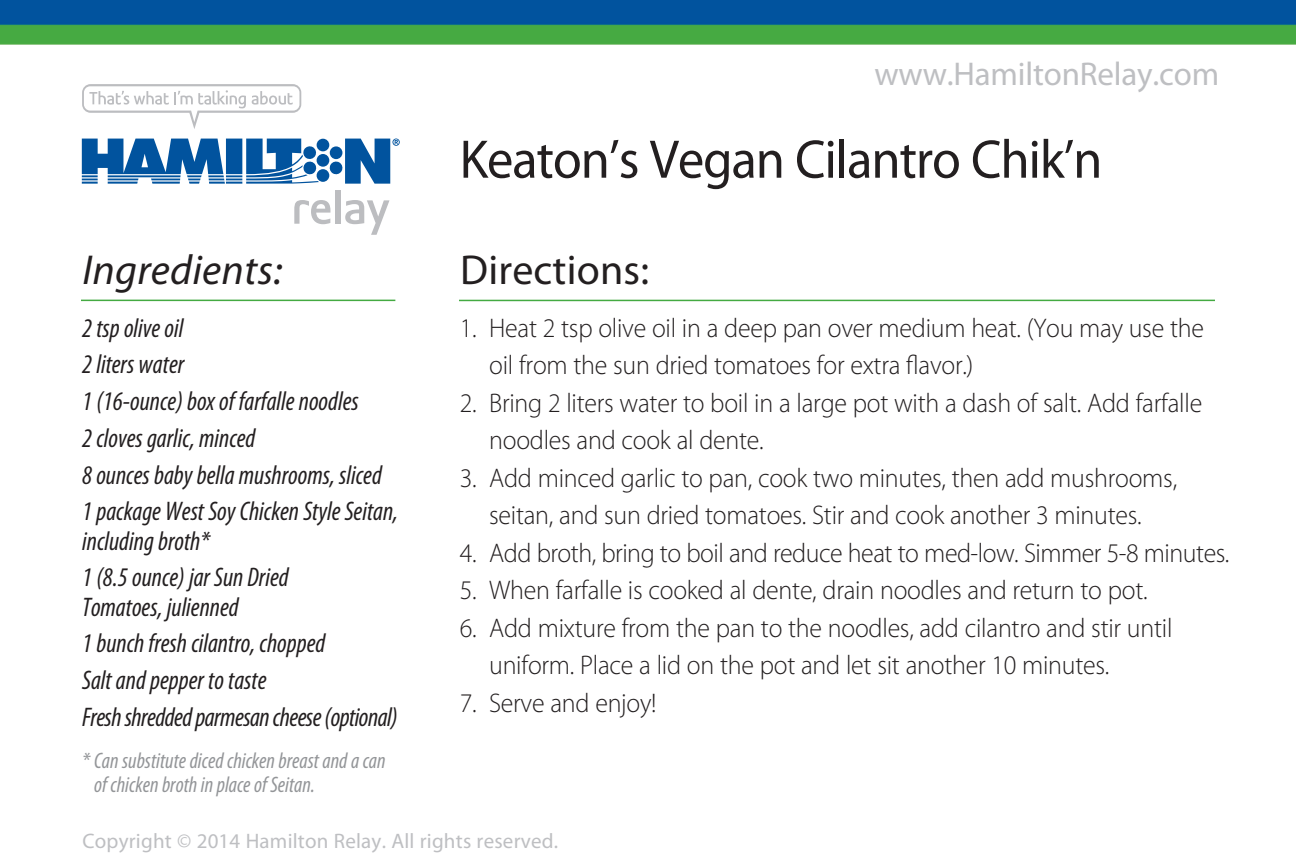
<style>
.page{position:relative;width:1296px;height:864px;background:#fff}
.page>*{position:absolute;margin:0;border:0;box-sizing:border-box;transform-origin:0 0}
.t1{font:54.6px "Myriad Pro";letter-spacing:-.02em;color:#231f20;scale:.96 1}
.t2{font:italic 42px "Myriad Pro";letter-spacing:.005em;color:#231f20}
.t3{font:42px "Myriad Pro";letter-spacing:.005em;color:#231f20}
.t4{font:33px "Myriad Pro";letter-spacing:-.005em;color:#bebfc2}
.t5{font:300 27px/37.5px "Myriad Pro";letter-spacing:-.01em;color:#231f20;scale:.96 1}
.t6{font:italic condensed 27px/36.6px "Myriad Pro";color:#231f20;scale:.96 1}
.t7{font:italic condensed 22.5px/24px "Myriad Pro";color:#939598;scale:.96 1}
.t8{font:21px "Myriad Pro";letter-spacing:.01em;color:#bebfc2}
</style>
<div class="page">
<img style="left:0;top:0;width:1296px;height:45px">
<svg style="left:82px;top:139px;width:318px;height:45px"></svg>
<svg style="left:294px;top:200px;width:36px;height:24px"></svg>
<svg style="left:345px;top:200px;width:44px;height:35px"></svg>
<div style="left:336px;top:191px;width:5px;height:33px;background:#bcbdc0"></div>
<svg style="left:82px;top:84px;width:219px;height:45px"></svg>
<hr style="left:81px;top:300px;width:314px;height:1px;background:#44aa42">
<hr style="left:459px;top:300px;width:756px;height:1px;background:#44aa42">
<p class="t4" style="left:874px;top:53px;width:346px">www.HamiltonRelay.com</p>
<h1 class="t1" style="left:460px;top:126px;width:671px">Keaton’s Vegan Cilantro Chik’n</h1>
<h2 class="t2" style="left:82px;top:244px;width:201px">Ingredients:</h2>
<h2 class="t3" style="left:460px;top:244px;width:190px">Directions:</h2>
<p class="t6" style="left:82px;top:309px;width:331px">2 tsp olive oil<br>2 liters water<br>1 (16-ounce) box of farfalle noodles<br>2 cloves garlic, minced<br>8 ounces baby bella mushrooms, sliced<br>1 package West Soy Chicken Style Seitan,</p>
<p class="t6" style="left:82px;top:522px;width:217px">including broth*<br>1 (8.5 ounce) jar Sun Dried</p>
<p class="t6" style="left:82px;top:588px;width:330px">Tomatoes, julienned<br>1 bunch fresh cilantro, chopped<br>Salt and pepper to taste<br>Fresh shredded parmesan cheese (optional)</p>
<p class="t7" style="left:94px;top:748px;width:305px;text-indent:-12px">* Can substitute diced chicken breast and a can of chicken broth in place of Seitan.</p>
<p class="t5" style="left:489px;top:309px;width:746px;text-indent:-29px">1. Heat 2 tsp olive oil in a deep pan over medium heat. (You may use the oil from the sun dried tomatoes for extra flavor.)</p>
<p class="t5" style="left:489px;top:384px;width:744px;text-indent:-29px">2. Bring 2 liters water to boil in a large pot with a dash of salt. Add farfalle noodles and cook al dente.</p>
<p class="t5" style="left:460px;top:459px;width:749px;text-align:center">3. Add minced garlic to pan, cook two minutes, then add mushrooms, seitan, and sun dried tomatoes. Stir and cook another 3 minutes.</p>
<p class="t5" style="left:460px;top:534px;width:803px">4. Add broth, bring to boil and reduce heat to med-low. Simmer 5-8 minutes.</p>
<p class="t5" style="left:460px;top:571px;width:718px">5. When farfalle is cooked al dente, drain noodles and return to pot.</p>
<p class="t5" style="left:489px;top:609px;width:713px;text-indent:-29px">6. Add mixture from the pan to the noodles, add cilantro and stir until uniform. Place a lid on the pot and let sit another 10 minutes.</p>
<p class="t5" style="left:460px;top:684px;width:206px">7. Serve and enjoy!</p>
<p class="t8" style="left:82px;top:828px;width:477px">Copyright © 2014 Hamilton Relay. All rights reserved.</p>
</div>
